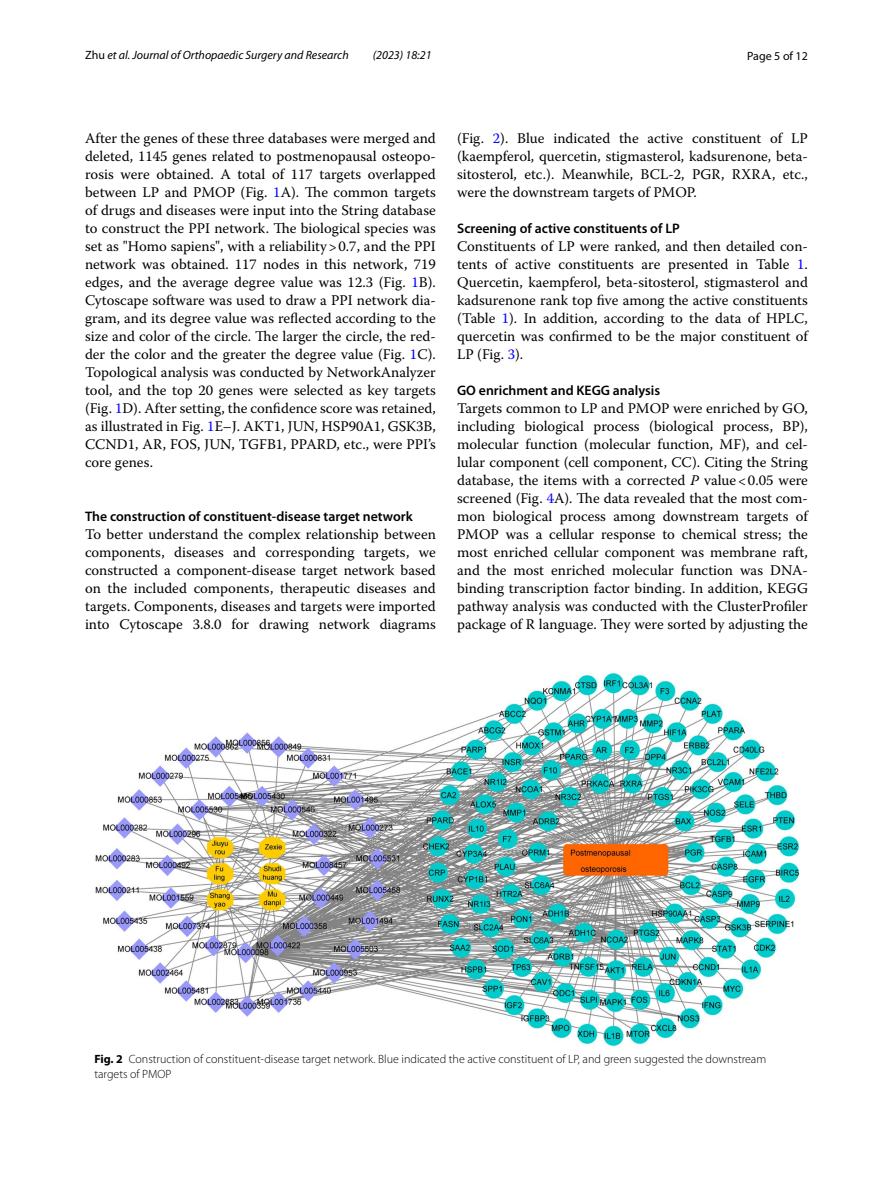
<style>
.page{position:relative;width:893px;height:1187px;background:#fff}
.page>*{position:absolute;margin:0;border:0;box-sizing:border-box;transform-origin:0 0}
.t1{font:14.7px/18px "Warnock Pro";color:#000;text-align:justify}
.t2{font:600 13.8px "Myriad Pro";color:#000}
.t3{font:300 12px/15px "Myriad Pro";color:#000}
.t4{font:italic 12px "Myriad Pro";color:#000}
.t5{font:12px "Myriad Pro";color:#000}
.s1{font-style:normal}
.s2{color:#00f}
.s3{font-style:italic}
.s4{font-weight:700}
</style>
<div class="page">
<img style="left:95px;top:672px;width:705px;height:375px">
<p class="t4" style="left:85px;top:48px;width:265px"><span class="s1">Zhu</span> et al. Journal of Orthopaedic Surgery and Research</p>
<p class="t4" style="left:373px;top:48px;width:60px">(2023) 18:21</p>
<p class="t5" style="left:747px;top:48px;width:62px">Page 5 of 12</p>
<p class="t1" style="left:85px;top:128px;width:352px">After the genes of these three databases were merged and deleted, 1145 genes related to postmenopausal osteopo&shy;rosis were obtained. A total of 117 targets overlapped between LP and PMOP (Fig. <span class="s2">1</span>A). The common targets of drugs and diseases were input into the String database to construct the PPI network. The biological species was set as "Homo sapiens", with a reliability&gt;0.7, and the PPI network was obtained. 117 nodes in this network, 719 edges, and the average degree value was 12.3 (Fig. <span class="s2">1</span>B).<br>Cytoscape software was used to draw a PPI network dia&shy;gram, and its degree value was reflected according to the size and color of the circle. The larger the circle, the red&shy;der the color and the greater the degree value (Fig. <span class="s2">1</span>C).<br>Topological analysis was conducted by NetworkAnalyzer tool, and the top 20 genes were selected as key targets (Fig. <span class="s2">1</span>D). After setting, the confidence score was retained, as illustrated in Fig. <span class="s2">1</span>E–J. AKT1, JUN, HSP90A1, GSK3B, CCND1, AR, FOS, JUN, TGFB1, PPARD, etc., were PPI’s core genes.</p>
<p class="t2" style="left:85px;top:507px;width:329px">The construction of constituent‑disease target network</p>
<p class="t1" style="left:85px;top:524px;width:352px">To better understand the complex relationship between components, diseases and corresponding targets, we constructed a component-disease target network based on the included components, therapeutic diseases and targets. Components, diseases and targets were imported into Cytoscape 3.8.0 for drawing network diagrams</p>
<p class="t1" style="left:457px;top:128px;width:352px">(Fig. <span class="s2">2</span>). Blue indicated the active constituent of LP (kaempferol, quercetin, stigmasterol, kadsurenone, beta&shy;sitosterol, etc.). Meanwhile, BCL-2, PGR, RXRA, etc., were the downstream targets of PMOP.</p>
<p class="t2" style="left:457px;top:219px;width:224px">Screening of active constituents of LP</p>
<p class="t1" style="left:457px;top:236px;width:352px">Constituents of LP were ranked, and then detailed con&shy;tents of active constituents are presented in Table <span class="s2">1</span>.<br>Quercetin, kaempferol, beta-sitosterol, stigmasterol and kadsurenone rank top five among the active constituents (Table <span class="s2">1</span>). In addition, according to the data of HPLC, quercetin was confirmed to be the major constituent of LP (Fig. <span class="s2">3</span>).</p>
<p class="t2" style="left:457px;top:381px;width:205px">GO enrichment and KEGG analysis</p>
<p class="t1" style="left:457px;top:398px;width:352px">Targets common to LP and PMOP were enriched by GO, including biological process (biological process, BP), molecular function (molecular function, MF), and cel&shy;lular component (cell component, CC). Citing the String database, the items with a corrected <span class="s3">P</span> value&lt;0.05 were screened (Fig. <span class="s2">4</span>A). The data revealed that the most com&shy;mon biological process among downstream targets of PMOP was a cellular response to chemical stress; the most enriched cellular component was membrane raft, and the most enriched molecular function was DNA&shy;binding transcription factor binding. In addition, KEGG pathway analysis was conducted with the ClusterProfiler package of R language. They were sorted by adjusting the</p>
<p class="t3" style="left:94px;top:1051px;width:673px"><span class="s4">Fig. 2</span> Construction of constituent-disease target network. Blue indicated the active constituent of LP, and green suggested the downstream targets of PMOP</p>
</div>
